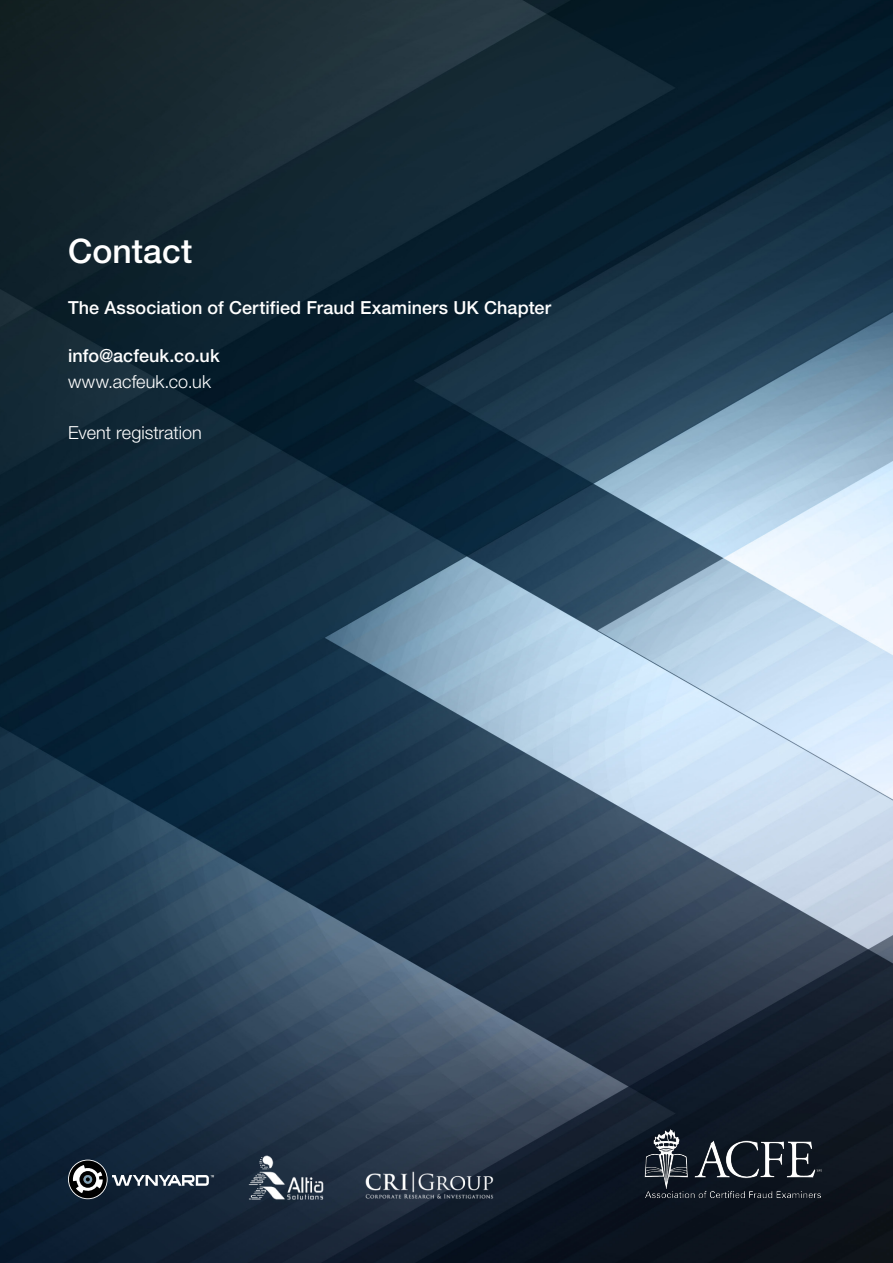
<style>
.page{position:relative;width:893px;height:1263px;background:#fff}
.page>*{position:absolute;margin:0;border:0;box-sizing:border-box;transform-origin:0 0}
.t1{font:500 33.75px "Helvetica Neue LT Std";color:#fff}
.t2{font:500 18px "Helvetica Neue LT Std";letter-spacing:.005em;color:#fff}
.t3{font:300 18px "Helvetica Neue LT Std";color:#fff}
</style>
<div class="page">
<img style="left:0;top:0;width:893px;height:1263px">
<img style="left:630px;top:1129px;width:206px;height:70px">
<svg style="left:68px;top:1159px;width:40px;height:40px"></svg>
<svg style="left:69px;top:1160px;width:145px;height:38px;background:#394552"></svg>
<img style="left:248px;top:1156px;width:76px;height:43px">
<img style="left:358px;top:1165px;width:143px;height:34px">
<h1 class="t1" style="left:68px;top:231px;width:126px">Contact</h1>
<p class="t2" style="left:68px;top:297px;width:485px">The Association of Certified Fraud Examiners UK Chapter</p>
<p class="t2" style="left:68px;top:345px;width:153px">info@acfeuk.co.uk</p>
<p class="t3" style="left:68px;top:370px;width:145px">www.acfeuk.co.uk</p>
<p class="t3" style="left:68px;top:422px;width:135px">Event registration</p>
</div>
